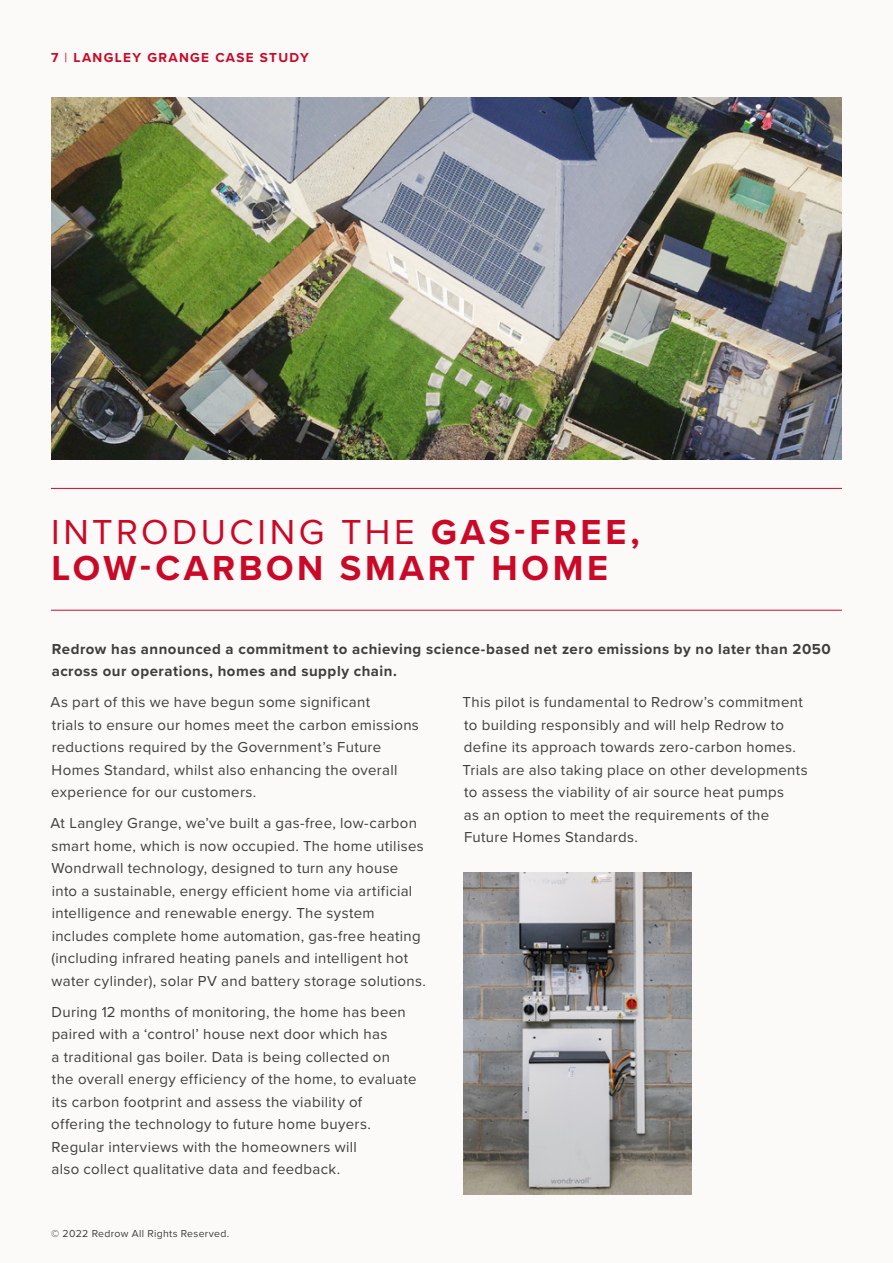
<style>
.page{position:relative;width:893px;height:1263px;background:#fbfaf8}
.page>*{position:absolute;margin:0;border:0;box-sizing:border-box;transform-origin:0 0}
.t1{font:700 36px/36px "Proxima Nova";letter-spacing:.1em;color:#ca0928}
.t2{font:15px/22.5px "Proxima Nova";letter-spacing:.02em;color:#3e3e3e}
.t3{font:700 15px/22.5px "Proxima Nova";letter-spacing:.035em;color:#3e3e3e}
.t4{font:700 13.5px "Proxima Nova";letter-spacing:.1em;color:#ca0928}
.t5{font:10.5px "Proxima Nova";letter-spacing:.03em;color:#3e3e3e}
.s1{font-weight:400}
</style>
<div class="page">
<hr style="left:51px;top:488px;width:791px;height:1px;background:#ca0928">
<hr style="left:51px;top:610px;width:791px;height:1px;background:#ca0928">
<img style="left:51px;top:98px;width:791px;height:361px">
<img style="left:463px;top:872px;width:229px;height:323px">
<p class="t4" style="left:51px;top:47px;width:259px">7 <span class="s1">|</span> LANGLEY GRANGE CASE STUDY</p>
<h1 class="t1" style="left:51px;top:513px;width:590px"><span class="s1">INTRODUCING THE</span> GAS-FREE,<br>LOW-CARBON SMART HOME</h1>
<p class="t3" style="left:52px;top:637px;width:781px">Redrow has announced a commitment to achieving science-based net zero emissions by no later than 2050 across our operations, homes and supply chain.</p>
<p class="t2" style="left:51px;top:690px;width:370px">As part of this we have begun some significant<br>trials to ensure our homes meet the carbon emissions reductions required by the Government’s Future Homes Standard, whilst also enhancing the overall experience for our customers.</p>
<p class="t2" style="left:51px;top:811px;width:377px">At Langley Grange, we’ve built a gas-free, low-carbon smart home, which is now occupied. The home utilises Wondrwall technology, designed to turn any house into a sustainable, energy efficient home via artificial intelligence and renewable energy. The system includes complete home automation, gas-free heating (including infrared heating panels and intelligent hot water cylinder), solar PV and battery storage solutions.</p>
<p class="t2" style="left:51px;top:1000px;width:367px">During 12 months of monitoring, the home has been paired with a ‘control’ house next door which has<br>a traditional gas boiler. Data is being collected on<br>the overall energy efficiency of the home, to evaluate its carbon footprint and assess the viability of offering the technology to future home buyers.<br>Regular interviews with the homeowners will<br>also collect qualitative data and feedback.</p>
<p class="t2" style="left:463px;top:690px;width:347px">This pilot is fundamental to Redrow’s commitment to building responsibly and will help Redrow to define its approach towards zero-carbon homes.<br>Trials are also taking place on other developments to assess the viability of air source heat pumps<br>as an option to meet the requirements of the Future Homes Standards.</p>
<p class="t5" style="left:51px;top:1226px;width:180px">© 2022 Redrow All Rights Reserved.</p>
</div>
